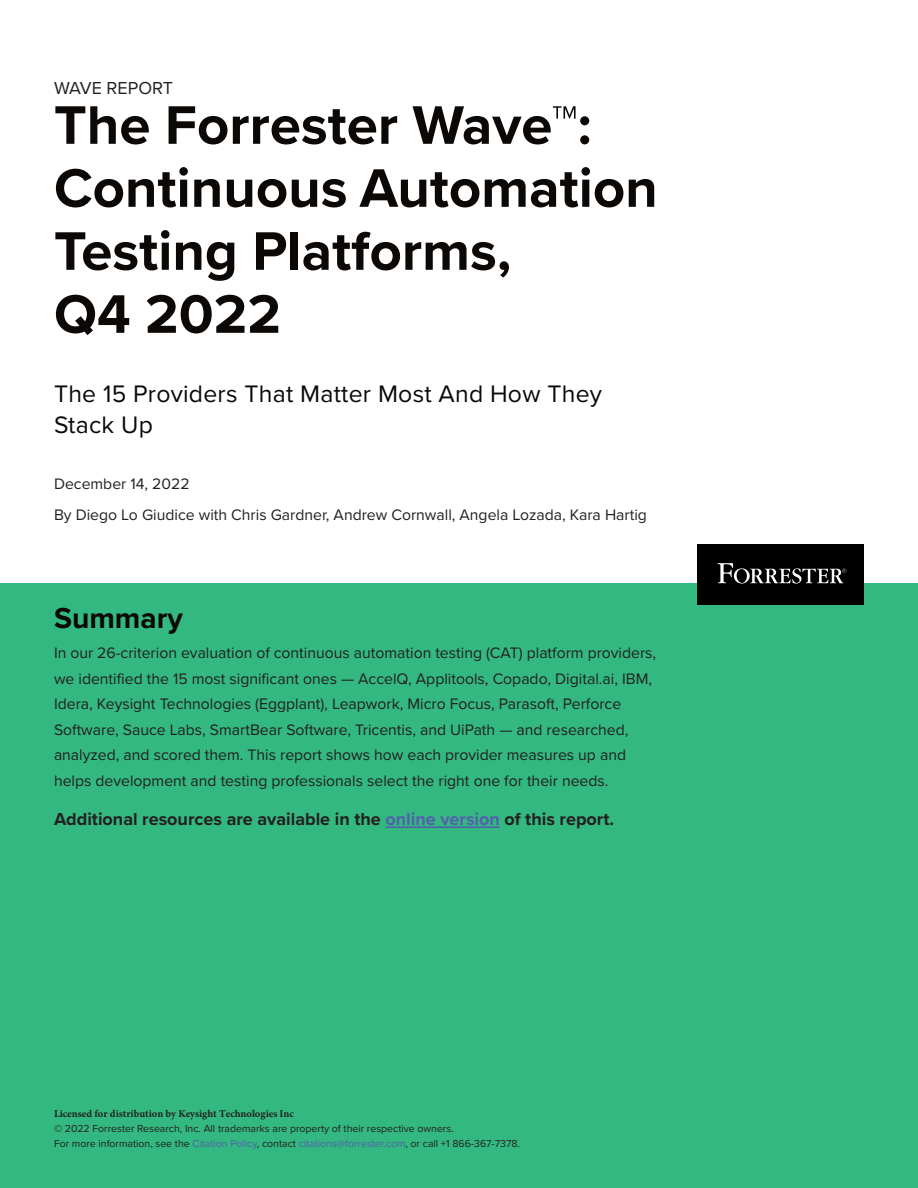
<style>
.page{position:relative;width:918px;height:1188px;background:#fff}
.page>*{position:absolute;margin:0;border:0;box-sizing:border-box;transform-origin:0 0}
.t1{font:700 56.25px/63px "Proxima Nova";color:#0c0806}
.Heading_1{font:700 30px "Proxima Nova";color:#0c0806}
.Subtitle{font:24.75px/31.5px "Proxima Nova";letter-spacing:.01em;color:#0c0806}
.t2{font:700 18px "Proxima Nova";color:#231f20}
.t3{font:18px "Proxima Nova";color:#231f20}
.Author{font:15.75px/25.5px "Proxima Nova";color:#231f20}
.DateYear{font:15.75px "Proxima Nova";color:#231f20}
.t4{font:10.5px/14.9px "Proxima Nova";color:#231f20}
.t5{font:700 10.5px "Minion Pro";color:#231f20}
.s1{color:#5360ab}
</style>
<div class="page">
<div style="left:0;top:584px;width:918px;height:604px;background:#33b881"></div>
<hr style="left:385px;top:826px;width:115px;height:2px;background:#5360ab">
<div style="left:698px;top:544px;width:166px;height:60px;background:#000"></div>
<svg style="left:718px;top:563px;width:128px;height:21px"></svg>
<p class="t3" style="left:54px;top:75px;width:121px">WAVE REPORT</p>
<p class="t1" style="left:54px;top:92px;width:605px">The Forrester Wave™:<br>Continuous Automation<br>Testing Platforms,<br>Q4 2022</p>
<p class="Subtitle" style="left:54px;top:377px;width:550px">The 15 Providers That Matter Most And How They<br>Stack Up</p>
<p class="DateYear" style="left:54px;top:472px;width:137px">December 14, 2022</p>
<p class="Author" style="left:54px;top:502px;width:594px">By Diego Lo Giudice with Chris Gardner, Andrew Cornwall, Angela Lozada, Kara Hartig</p>
<p class="Heading_1" style="left:54px;top:596px;width:130px">Summary</p>
<p class="Author" style="left:54px;top:640px;width:604px">In our 26-criterion evaluation of continuous automation testing (CAT) platform providers, we identified the 15 most significant ones — AccelQ, Applitools, Copado, Digital.ai, IBM, Idera, Keysight Technologies (Eggplant), Leapwork, Micro Focus, Parasoft, Perforce Software, Sauce Labs, SmartBear Software, Tricentis, and UiPath — and researched, analyzed, and scored them. This report shows how each provider measures up and helps development and testing professionals select the right one for their needs.</p>
<p class="t2" style="left:54px;top:805px;width:562px">Additional resources are available in the <span class="s1">online version</span> of this report.</p>
<p class="t5" style="left:54px;top:1106px;width:241px">Licensed for distribution by Keysight Technologies Inc</p>
<p class="t4" style="left:54px;top:1121px;width:467px">© 2022 Forrester Research, Inc. All trademarks are property of their respective owners.<br>For more information, see the <span class="s1">Citation Policy</span>, contact <span class="s1">citations@forrester.com</span>, or call +1 866-367-7378.</p>
</div>
